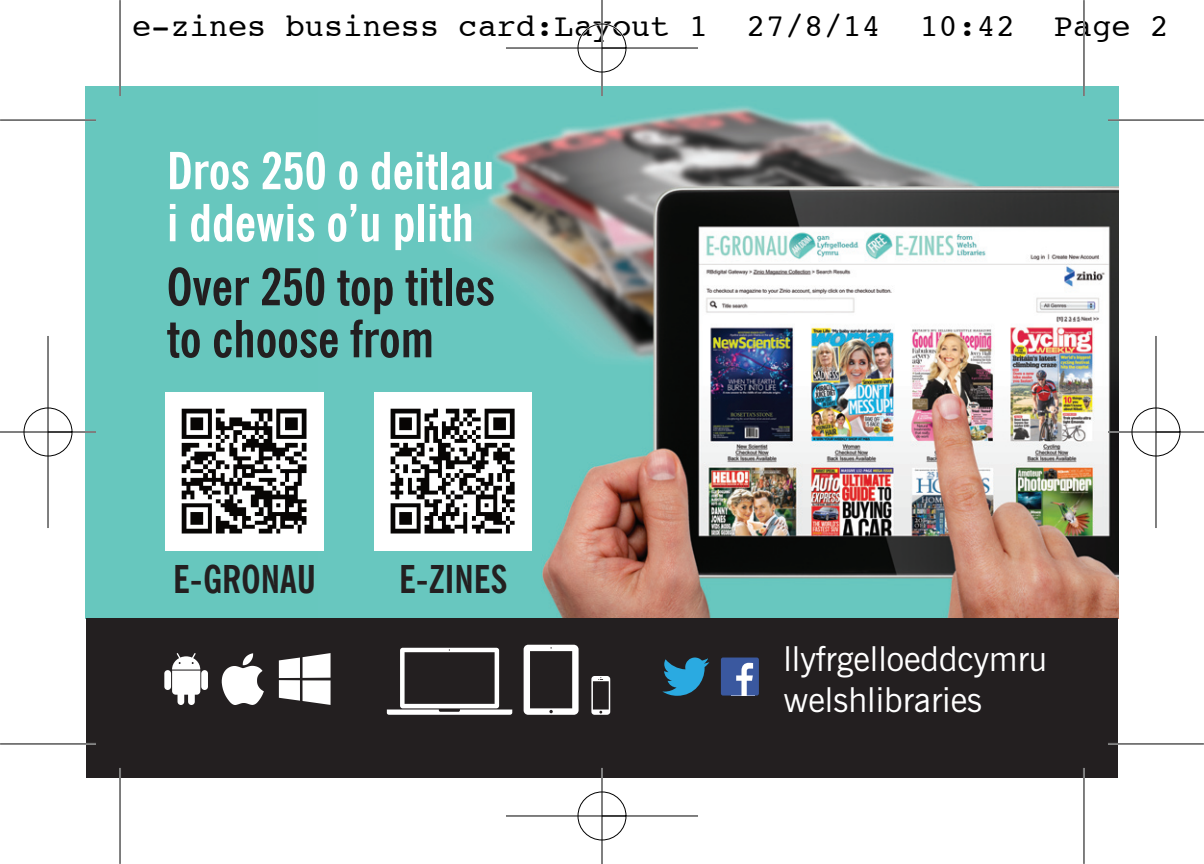
<style>
.page{position:relative;width:1204px;height:864px;background:#fff}
.page>*{position:absolute;margin:0;border:0;box-sizing:border-box;transform-origin:0 0}
.t1{font:700 condensed 51.2px/52px "News Gothic BT";color:#fff}
.t2{font:700 condensed 51.2px/52px "News Gothic BT";color:#231f20}
.t3{font:700 condensed 38.4px "News Gothic BT";color:#231f20}
.t4{font:34.4px/41.2px "News Gothic BT";color:#fff}
.t5{font:32px "Courier";color:#000}
</style>
<div class="page">
<div style="left:86px;top:86px;width:1032px;height:532px;background:#67c7be"></div>
<img style="left:318px;top:106px;width:800px;height:512px">
<div style="left:86px;top:618px;width:1032px;height:160px;background:#231f20"></div>
<svg style="left:591px;top:676px;width:19px;height:38px"></svg>
<svg style="left:387px;top:647px;width:125px;height:67px"></svg>
<svg style="left:524px;top:644px;width:54px;height:70px"></svg>
<div style="left:164px;top:670px;width:7px;height:20px;background:#fff;border-radius:3px"></div>
<div style="left:201px;top:670px;width:7px;height:20px;background:#fff;border-radius:3px"></div>
<div style="left:188px;top:685px;width:7px;height:20px;background:#fff;border-radius:3px"></div>
<div style="left:177px;top:685px;width:7px;height:20px;background:#fff;border-radius:3px"></div>
<svg style="left:172px;top:653px;width:28px;height:41px"></svg>
<svg style="left:222px;top:653px;width:42px;height:52px"></svg>
<svg style="left:279px;top:653px;width:51px;height:52px"></svg>
<svg style="left:721px;top:657px;width:38px;height:38px"></svg>
<svg style="left:662px;top:657px;width:47px;height:38px"></svg>
<img style="left:374px;top:392px;width:158px;height:158px">
<img style="left:165px;top:392px;width:158px;height:158px">
<hr style="left:1083px;top:0;width:2px;height:96px;background:#fff">
<hr style="left:0;top:743px;width:96px;height:2px;background:#fff">
<hr style="left:1083px;top:768px;width:2px;height:96px;background:#fff">
<hr style="left:1108px;top:743px;width:96px;height:2px;background:#fff">
<hr style="left:119px;top:0;width:2px;height:96px;background:#000">
<hr style="left:0;top:119px;width:96px;height:2px;background:#000">
<hr style="left:1083px;top:0;width:1px;height:96px;background:#000">
<hr style="left:1108px;top:119px;width:96px;height:2px;background:#000">
<hr style="left:119px;top:768px;width:2px;height:96px;background:#000">
<hr style="left:0;top:743px;width:96px;height:1px;background:#000">
<hr style="left:1083px;top:768px;width:1px;height:96px;background:#000">
<hr style="left:1108px;top:743px;width:96px;height:1px;background:#000">
<hr style="left:0;top:431px;width:96px;height:2px;background:#fff">
<hr style="left:1108px;top:431px;width:96px;height:2px;background:#fff">
<div style="left:577px;top:23px;width:50px;height:50px;border:2px solid #fff;border-radius:50%"></div>
<div style="left:577px;top:791px;width:50px;height:50px;border:2px solid #fff;border-radius:50%"></div>
<div style="left:23px;top:407px;width:50px;height:50px;border:2px solid #fff;border-radius:50%"></div>
<div style="left:1131px;top:407px;width:50px;height:50px;border:2px solid #fff;border-radius:50%"></div>
<hr style="left:506px;top:47px;width:192px;height:2px;background:#000">
<hr style="left:506px;top:815px;width:192px;height:1px;background:#000">
<hr style="left:47px;top:336px;width:2px;height:192px;background:#000">
<hr style="left:1155px;top:336px;width:1px;height:192px;background:#000">
<hr style="left:601px;top:0;width:2px;height:96px;background:#000">
<hr style="left:601px;top:768px;width:2px;height:96px;background:#000">
<hr style="left:0;top:431px;width:96px;height:1px;background:#000">
<hr style="left:1108px;top:431px;width:96px;height:1px;background:#000">
<div style="left:577px;top:24px;width:49px;height:49px;border:1px solid #000;border-radius:50%"></div>
<div style="left:577px;top:791px;width:49px;height:49px;border:1px solid #000;border-radius:50%"></div>
<div style="left:24px;top:407px;width:49px;height:49px;border:1px solid #000;border-radius:50%"></div>
<div style="left:1131px;top:407px;width:49px;height:49px;border:1px solid #000;border-radius:50%"></div>
<p class="t5" style="left:132px;top:12px;width:1038px">e-zines business card:Layout 1 27/8/14 10:42 Page 2</p>
<h1 class="t1" style="left:167px;top:149px;width:329px">Dros 250 o deitlau i ddewis o’u plith</h1>
<h1 class="t2" style="left:167px;top:265px;width:330px">Over 250 top titles to choose from</h1>
<p class="t3" style="left:173px;top:565px;width:144px">E-GRONAU</p>
<p class="t3" style="left:399px;top:565px;width:110px">E-ZINES</p>
<p class="t4" style="left:783px;top:641px;width:265px">llyfrgelloeddcymru welshlibraries</p>
</div>
